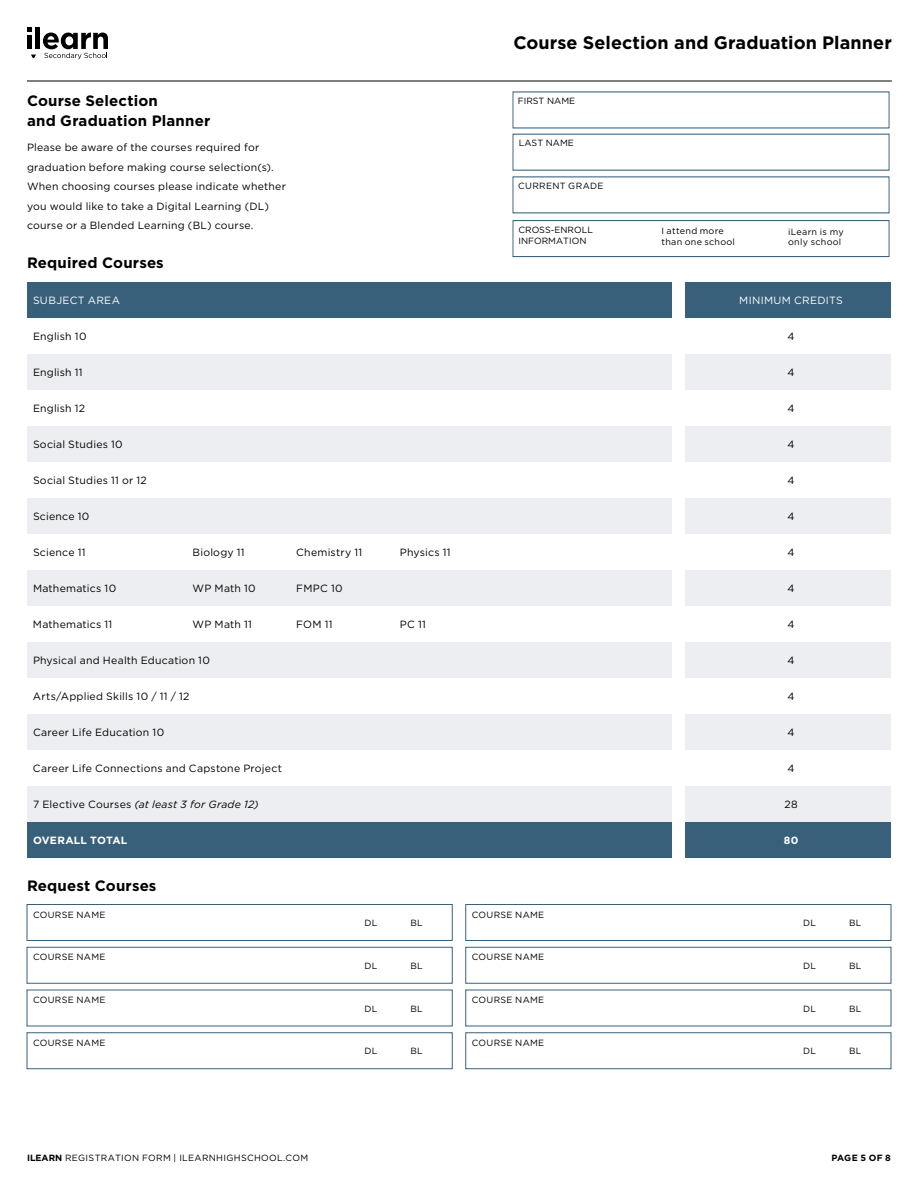
<style>
.page{position:relative;width:918px;height:1188px;background:#fff}
.page>*{position:absolute;margin:0;border:0;box-sizing:border-box;transform-origin:0 0}
.t1{font:700 18px "Gotham";letter-spacing:.005em;color:#000}
.t2{font:700 15px/19.5px "Gotham";letter-spacing:.01em;color:#000}
.t3{font:10.5px/19.5px "Gotham";letter-spacing:.02em;color:#000}
.t4{font:italic 10.5px "Gotham";letter-spacing:.02em;color:#000}
.t5{font:10.5px "Gotham";letter-spacing:.03em;color:#fff}
.t6{font:700 10.5px "Gotham";letter-spacing:.02em;color:#fff}
.t7{font:9px/10.8px "Gotham";letter-spacing:.03em;color:#000}
.t8{font:9px/10.8px "Gotham";color:#000}
.t9{font:700 9px "Gotham";letter-spacing:.015em;color:#000}
.s1{font-style:normal}
.s2{font-weight:700}
</style>
<div class="page">
<hr style="left:27px;top:81px;width:865px;height:1px;background:#000">
<div style="left:27px;top:282px;width:645px;height:36px;background:#39607a"></div>
<div style="left:27px;top:822px;width:645px;height:36px;background:#39607a"></div>
<div style="left:27px;top:354px;width:645px;height:36px;background:#eceef1"></div>
<div style="left:27px;top:426px;width:645px;height:36px;background:#eceef1"></div>
<div style="left:27px;top:498px;width:645px;height:36px;background:#eceef1"></div>
<div style="left:27px;top:570px;width:645px;height:36px;background:#eceef1"></div>
<div style="left:27px;top:642px;width:645px;height:36px;background:#eceef1"></div>
<div style="left:27px;top:714px;width:645px;height:36px;background:#eceef1"></div>
<div style="left:27px;top:786px;width:645px;height:36px;background:#eceef1"></div>
<div style="left:685px;top:282px;width:206px;height:36px;background:#39607a"></div>
<div style="left:685px;top:822px;width:206px;height:36px;background:#39607a"></div>
<div style="left:685px;top:354px;width:206px;height:36px;background:#eceef1"></div>
<div style="left:685px;top:426px;width:206px;height:36px;background:#eceef1"></div>
<div style="left:685px;top:498px;width:206px;height:36px;background:#eceef1"></div>
<div style="left:685px;top:570px;width:206px;height:36px;background:#eceef1"></div>
<div style="left:685px;top:642px;width:206px;height:36px;background:#eceef1"></div>
<div style="left:685px;top:714px;width:206px;height:36px;background:#eceef1"></div>
<div style="left:685px;top:786px;width:206px;height:36px;background:#eceef1"></div>
<div style="left:27px;top:904px;width:426px;height:37px;border:1px solid #39607a"></div>
<div style="left:465px;top:904px;width:426px;height:37px;border:1px solid #39607a"></div>
<div style="left:27px;top:947px;width:426px;height:37px;border:1px solid #39607a"></div>
<div style="left:465px;top:947px;width:426px;height:37px;border:1px solid #39607a"></div>
<div style="left:27px;top:1032px;width:426px;height:37px;border:1px solid #39607a"></div>
<div style="left:465px;top:1032px;width:426px;height:37px;border:1px solid #39607a"></div>
<div style="left:27px;top:35px;width:5px;height:14px;background:#000"></div>
<svg style="left:27px;top:27px;width:5px;height:5px"></svg>
<div style="left:35px;top:27px;width:5px;height:22px;background:#000"></div>
<svg style="left:31px;top:55px;width:5px;height:3px"></svg>
<svg style="left:43px;top:32px;width:65px;height:27px"></svg>
<div style="left:513px;top:220px;width:376px;height:37px;border:1px solid #39607a"></div>
<div style="left:513px;top:134px;width:376px;height:37px;border:1px solid #39607a"></div>
<h1 class="t1" style="left:514px;top:31px;width:380px">Course Selection and Graduation Planner</h1>
<h2 class="t2" style="left:27px;top:91px;width:185px">Course Selection<br>and Graduation Planner</h2>
<p class="t3" style="left:27px;top:138px;width:260px">Please be aware of the courses required for graduation before making course selection(s).<br>When choosing courses please indicate whether you would like to take a Digital Learning (DL) course or a Blended Learning (BL) course.</p>
<h2 class="t2" style="left:27px;top:253px;width:138px">Required Courses</h2>
<p class="t5" style="left:33px;top:294px;width:89px">SUBJECT AREA</p>
<p class="t8" style="left:518px;top:95px;width:59px">FIRST NAME</p>
<p class="t8" style="left:519px;top:137px;width:57px">LAST NAME</p>
<p class="t7" style="left:518px;top:180px;width:87px">CURRENT GRADE</p>
<p class="t8" style="left:519px;top:225px;width:76px">CROSS-ENROLL<br>INFORMATION</p>
<p class="t7" style="left:788px;top:226px;width:57px">iLearn is my only school</p>
<p class="t7" style="left:662px;top:225px;width:75px">I attend more than one school</p>
<p class="t5" style="left:739px;top:294px;width:105px">MINIMUM CREDITS</p>
<p class="t3" style="left:33px;top:327px;width:55px">English 10</p>
<p class="t3" style="left:788px;top:327px;width:9px">4</p>
<p class="t3" style="left:33px;top:363px;width:51px">English 11</p>
<p class="t3" style="left:788px;top:363px;width:9px">4</p>
<p class="t3" style="left:33px;top:399px;width:54px">English 12</p>
<p class="t3" style="left:788px;top:399px;width:9px">4</p>
<p class="t3" style="left:33px;top:435px;width:91px">Social Studies 10</p>
<p class="t3" style="left:788px;top:435px;width:9px">4</p>
<p class="t3" style="left:33px;top:471px;width:115px">Social Studies 11 or 12</p>
<p class="t3" style="left:788px;top:471px;width:9px">4</p>
<p class="t3" style="left:33px;top:507px;width:58px">Science 10</p>
<p class="t3" style="left:788px;top:507px;width:9px">4</p>
<p class="t3" style="left:33px;top:543px;width:54px">Science 11</p>
<p class="t3" style="left:193px;top:543px;width:54px">Biology 11</p>
<p class="t3" style="left:296px;top:543px;width:67px">Chemistry 11</p>
<p class="t3" style="left:400px;top:543px;width:52px">Physics 11</p>
<p class="t3" style="left:788px;top:543px;width:9px">4</p>
<p class="t3" style="left:33px;top:579px;width:85px">Mathematics 10</p>
<p class="t3" style="left:33px;top:615px;width:81px">Mathematics 11</p>
<p class="t3" style="left:193px;top:579px;width:65px">WP Math 10</p>
<p class="t3" style="left:296px;top:579px;width:48px">FMPC 10</p>
<p class="t3" style="left:193px;top:615px;width:61px">WP Math 11</p>
<p class="t3" style="left:296px;top:615px;width:38px">FOM 11</p>
<p class="t3" style="left:400px;top:615px;width:28px">PC 11</p>
<p class="t3" style="left:788px;top:579px;width:9px">4</p>
<p class="t3" style="left:788px;top:615px;width:9px">4</p>
<p class="t3" style="left:33px;top:651px;width:178px">Physical and Health Education 10</p>
<p class="t3" style="left:788px;top:651px;width:9px">4</p>
<p class="t3" style="left:33px;top:687px;width:158px">Arts/Applied Skills 10 / 11 / 12</p>
<p class="t3" style="left:788px;top:687px;width:9px">4</p>
<p class="t3" style="left:33px;top:723px;width:133px">Career Life Education 10</p>
<p class="t3" style="left:788px;top:723px;width:9px">4</p>
<p class="t3" style="left:33px;top:759px;width:250px">Career Life Connections and Capstone Project</p>
<p class="t3" style="left:788px;top:759px;width:9px">4</p>
<p class="t4" style="left:33px;top:798px;width:227px"><span class="s1">7 Elective Courses</span> (at least 3 for Grade 12)</p>
<p class="t3" style="left:784px;top:795px;width:15px">28</p>
<p class="t6" style="left:33px;top:834px;width:96px">OVERALL TOTAL</p>
<p class="t6" style="left:784px;top:834px;width:16px">80</p>
<h2 class="t2" style="left:27px;top:876px;width:131px">Request Courses</h2>
<p class="t7" style="left:33px;top:909px;width:74px">COURSE NAME</p>
<p class="t7" style="left:472px;top:909px;width:74px">COURSE NAME</p>
<p class="t7" style="left:33px;top:952px;width:74px">COURSE NAME</p>
<p class="t7" style="left:472px;top:952px;width:74px">COURSE NAME</p>
<p class="t7" style="left:33px;top:994px;width:74px">COURSE NAME</p>
<p class="t7" style="left:472px;top:994px;width:74px">COURSE NAME</p>
<p class="t7" style="left:33px;top:1037px;width:74px">COURSE NAME</p>
<p class="t7" style="left:472px;top:1037px;width:74px">COURSE NAME</p>
<p class="t7" style="left:365px;top:917px;width:14px">DL</p>
<p class="t7" style="left:803px;top:917px;width:14px">DL</p>
<p class="t7" style="left:365px;top:960px;width:14px">DL</p>
<p class="t7" style="left:803px;top:960px;width:14px">DL</p>
<p class="t7" style="left:365px;top:1003px;width:14px">DL</p>
<p class="t7" style="left:803px;top:1003px;width:14px">DL</p>
<p class="t7" style="left:365px;top:1046px;width:14px">DL</p>
<p class="t7" style="left:803px;top:1046px;width:14px">DL</p>
<p class="t7" style="left:410px;top:917px;width:14px">BL</p>
<p class="t7" style="left:849px;top:917px;width:14px">BL</p>
<p class="t7" style="left:410px;top:960px;width:14px">BL</p>
<p class="t7" style="left:849px;top:960px;width:14px">BL</p>
<p class="t7" style="left:410px;top:1003px;width:14px">BL</p>
<p class="t7" style="left:849px;top:1003px;width:14px">BL</p>
<p class="t7" style="left:410px;top:1046px;width:14px">BL</p>
<p class="t7" style="left:849px;top:1046px;width:14px">BL</p>
<p class="t7" style="left:27px;top:1152px;width:283px"><span class="s2">ILEARN</span> REGISTRATION FORM | ILEARNHIGHSCHOOL.COM</p>
<p class="t9" style="left:831px;top:1152px;width:61px">PAGE 5 OF 8</p>
</div>
